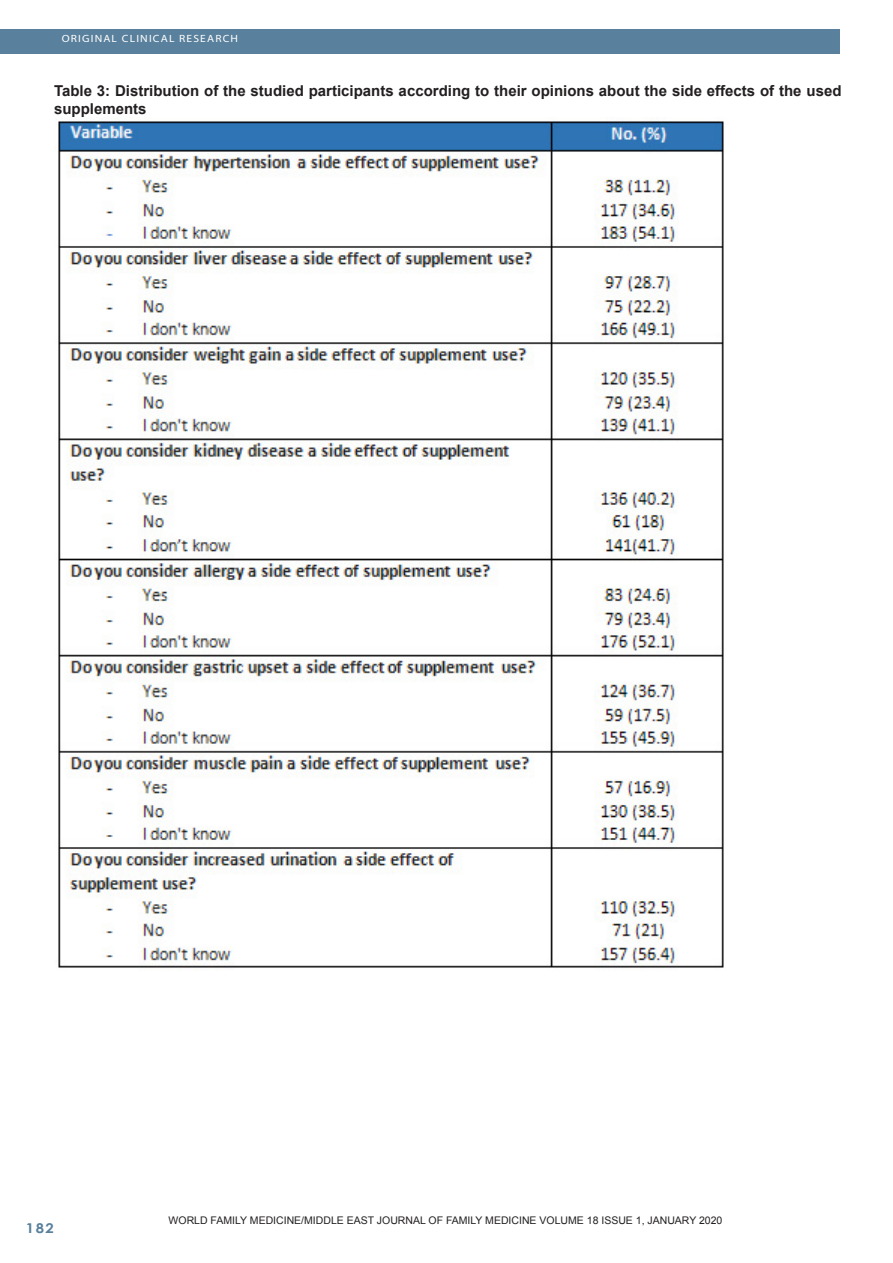
<style>
.page{position:relative;width:893px;height:1263px;background:#fff}
.page>*{position:absolute;margin:0;border:0;box-sizing:border-box;transform-origin:0 0}
.Footnote_Text{font:700 15px/18px "Arial";color:#231f20}
.t1{font:700 13.5px "Century Gothic";color:#59809c;scale:1.1 1}
.Footnote_Text-2{font:10.5px "Arial";color:#231f20}
.t2{font:10.5px "Myriad";letter-spacing:.1em;color:#fff;scale:1.1 1}
</style>
<div class="page">
<div style="left:0;top:30px;width:840px;height:24px;background:#59809c"></div>
<img style="left:58px;top:117px;width:666px;height:853px">
<p class="t2" style="left:62px;top:34px;width:162px">ORIGINAL CLINICAL RESEARCH</p>
<p class="Footnote_Text" style="left:54px;top:83px;width:789px">Table 3: Distribution of the studied participants according to their opinions about the side effects of the used supplements</p>
<p class="t1" style="left:26px;top:1217px;width:27px">182</p>
<p class="Footnote_Text-2" style="left:169px;top:1214px;width:555px">WORLD FAMILY MEDICINE/MIDDLE EAST JOURNAL OF FAMILY MEDICINE VOLUME 18 ISSUE 1, JANUARY 2020</p>
</div>
